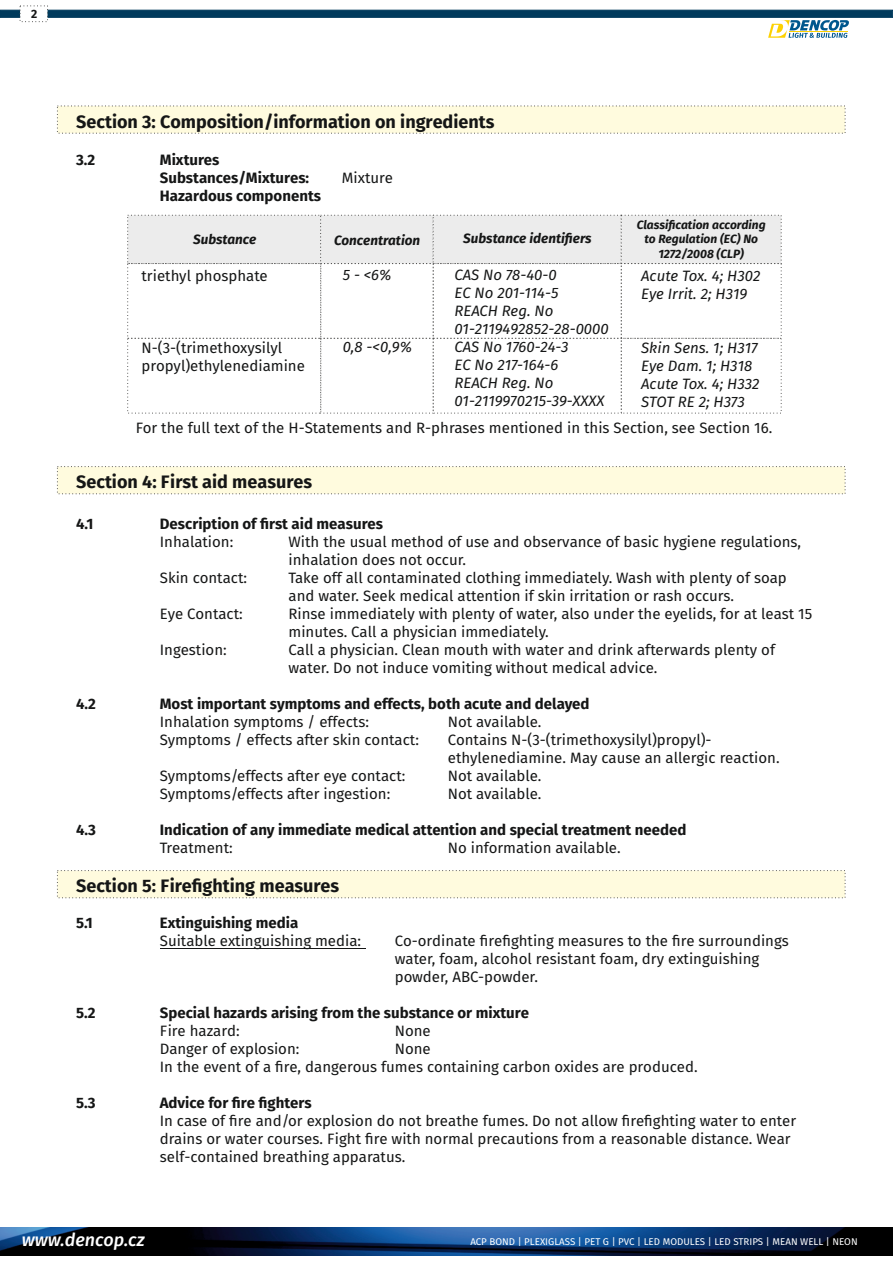
<style>
.page{position:relative;width:893px;height:1263px;background:#fff}
.page>*{position:absolute;margin:0;border:0;box-sizing:border-box;transform-origin:0 0}
.t1{font:700 18px "Fira Sans";color:#151616}
.t2{font:italic 500 18px "Fira Sans";color:#fff}
.t3{font:15px/18px "Fira Sans";color:#151616}
.t4{font:700 15px "Fira Sans";color:#151616}
.t5{font:italic 15px/18px "Fira Sans";color:#151616}
.t6{font:italic 700 13.5px "Fira Sans";color:#151616}
.t7{font:italic 700 12px/14.4px "Fira Sans";color:#151616;text-align:center}
.t8{font:700 12px "Fira Sans";color:#151616}
.t9{font:9.75px "Fira Sans";color:#fff}
</style>
<div class="page">
<svg style="left:57px;top:105px;width:789px;height:29px;background:#fbf8dd"></svg>
<svg style="left:57px;top:466px;width:789px;height:29px;background:#fbf8dd"></svg>
<svg style="left:57px;top:870px;width:789px;height:29px;background:#fbf8dd"></svg>
<hr style="left:160px;top:948px;width:205px;height:1px;background:#151616">
<img style="left:0;top:1228px;width:893px;height:27px">
<div style="left:127px;top:214px;width:655px;height:50px;background:#ececec"></div>
<svg style="left:0;top:5px;width:893px;height:33px"></svg>
<p class="t8" style="left:31px;top:7px;width:8px">2</p>
<p class="t1" style="left:76px;top:112px;width:420px">Section 3: Composition/information on ingredients</p>
<p class="t4" style="left:160px;top:169px;width:151px">Substances/Mixtures:</p>
<p class="t3" style="left:342px;top:169px;width:53px">Mixture</p>
<p class="t4" style="left:76px;top:151px;width:21px">3.2</p>
<p class="t4" style="left:160px;top:151px;width:61px">Mixtures</p>
<p class="t4" style="left:160px;top:187px;width:163px">Hazardous components</p>
<p class="t6" style="left:193px;top:232px;width:65px">Substance</p>
<p class="t6" style="left:334px;top:232px;width:88px">Concentration</p>
<p class="t5" style="left:343px;top:266px;width:50px">5 - &lt;6%</p>
<p class="t3" style="left:142px;top:267px;width:128px">triethyl phosphate</p>
<p class="t3" style="left:142px;top:339px;width:165px">N-(3-(trimethoxysilyl propyl)ethylenediamine</p>
<p class="t5" style="left:343px;top:338px;width:71px">0,8 -&lt;0,9%</p>
<p class="t6" style="left:463px;top:231px;width:130px">Substance identifiers</p>
<p class="t7" style="left:637px;top:218px;width:130px">Classification according to Regulation (EC) No<br>1272/2008 (CLP)</p>
<p class="t5" style="left:454px;top:266px;width:156px">CAS No 78-40-0<br>EC No 201-114-5<br>REACH Reg. No<br>01-2119492852-28-0000<br>CAS No 1760-24-3<br>EC No 217-164-6<br>REACH Reg. No<br>01-2119970215-39-XXXX</p>
<p class="t5" style="left:641px;top:267px;width:121px">Acute Tox. 4; H302<br>Eye Irrit. 2; H319</p>
<p class="t5" style="left:641px;top:339px;width:120px">Skin Sens. 1; H317<br>Eye Dam. 1; H318<br>Acute Tox. 4; H332<br>STOT RE 2; H373</p>
<p class="t3" style="left:136px;top:419px;width:638px">For the full text of the H-Statements and R-phrases mentioned in this Section, see Section 16.</p>
<p class="t1" style="left:76px;top:471px;width:237px">Section 4: First aid measures</p>
<p class="t4" style="left:76px;top:515px;width:19px">4.1</p>
<p class="t4" style="left:160px;top:515px;width:225px">Description of first aid measures</p>
<p class="t3" style="left:160px;top:569px;width:89px">Skin contact:</p>
<p class="t3" style="left:289px;top:569px;width:500px">Take off all contaminated clothing immediately. Wash with plenty of soap</p>
<p class="t3" style="left:160px;top:533px;width:75px">Inhalation:</p>
<p class="t3" style="left:289px;top:533px;width:514px">With the usual method of use and observance of basic hygiene regulations, inhalation does not occur.</p>
<p class="t3" style="left:289px;top:587px;width:447px">and water. Seek medical attention if skin irritation or rash occurs.</p>
<p class="t3" style="left:160px;top:605px;width:84px">Eye Contact:</p>
<p class="t3" style="left:289px;top:605px;width:525px">Rinse immediately with plenty of water, also under the eyelids, for at least 15 minutes. Call a physician immediately.</p>
<p class="t3" style="left:160px;top:641px;width:68px">Ingestion:</p>
<p class="t3" style="left:289px;top:641px;width:488px">Call a physician. Clean mouth with water and drink afterwards plenty of water. Do not induce vomiting without medical advice.</p>
<p class="t4" style="left:76px;top:695px;width:21px">4.2</p>
<p class="t4" style="left:160px;top:695px;width:431px">Most important symptoms and effects, both acute and delayed</p>
<p class="t3" style="left:160px;top:713px;width:211px">Inhalation symptoms / effects:</p>
<p class="t3" style="left:448px;top:713px;width:95px">Not available.</p>
<p class="t3" style="left:160px;top:731px;width:261px">Symptoms / effects after skin contact:</p>
<p class="t3" style="left:448px;top:731px;width:265px">Contains N-(3-(trimethoxysilyl)propyl)-</p>
<p class="t3" style="left:448px;top:749px;width:333px">ethylenediamine. May cause an allergic reaction.</p>
<p class="t3" style="left:160px;top:767px;width:247px">Symptoms/effects after eye contact:</p>
<p class="t3" style="left:448px;top:767px;width:95px">Not available.</p>
<p class="t3" style="left:160px;top:785px;width:232px">Symptoms/effects after ingestion:</p>
<p class="t3" style="left:448px;top:785px;width:95px">Not available.</p>
<p class="t4" style="left:76px;top:821px;width:21px">4.3</p>
<p class="t4" style="left:160px;top:821px;width:528px">Indication of any immediate medical attention and special treatment needed</p>
<p class="t1" style="left:76px;top:875px;width:265px">Section 5: Firefighting measures</p>
<p class="t3" style="left:160px;top:839px;width:74px">Treatment:</p>
<p class="t3" style="left:448px;top:839px;width:174px">No information available.</p>
<p class="t4" style="left:76px;top:914px;width:18px">5.1</p>
<p class="t4" style="left:160px;top:914px;width:140px">Extinguishing media</p>
<p class="t3" style="left:160px;top:932px;width:203px">Suitable extinguishing media:</p>
<p class="t3" style="left:395px;top:932px;width:396px">Co-ordinate firefighting measures to the fire surroundings</p>
<p class="t3" style="left:395px;top:950px;width:366px">water, foam, alcohol resistant foam, dry extinguishing powder, ABC-powder.</p>
<p class="t4" style="left:76px;top:1004px;width:21px">5.2</p>
<p class="t4" style="left:160px;top:1004px;width:371px">Special hazards arising from the substance or mixture</p>
<p class="t3" style="left:160px;top:1022px;width:81px">Fire hazard:</p>
<p class="t3" style="left:395px;top:1022px;width:38px">None</p>
<p class="t3" style="left:160px;top:1040px;width:141px">Danger of explosion:</p>
<p class="t3" style="left:160px;top:1040px;width:539px;text-indent:235px">None<br>In the event of a fire, dangerous fumes containing carbon oxides are produced.</p>
<p class="t4" style="left:76px;top:1094px;width:21px">5.3</p>
<p class="t4" style="left:160px;top:1094px;width:153px">Advice for fire fighters</p>
<p class="t3" style="left:160px;top:1112px;width:638px">In case of fire and/or explosion do not breathe fumes. Do not allow firefighting water to enter drains or water courses. Fight fire with normal precautions from a reasonable distance. Wear</p>
<p class="t3" style="left:160px;top:1148px;width:247px">self-contained breathing apparatus.</p>
<p class="t2" style="left:22px;top:1229px;width:124px">www.dencop.cz</p>
<p class="t9" style="left:470px;top:1236px;width:389px">ACP BOND | PLEXIGLASS | PET G | PVC | LED MODULES | LED STRIPS | MEAN WELL | NEON</p>
</div>
